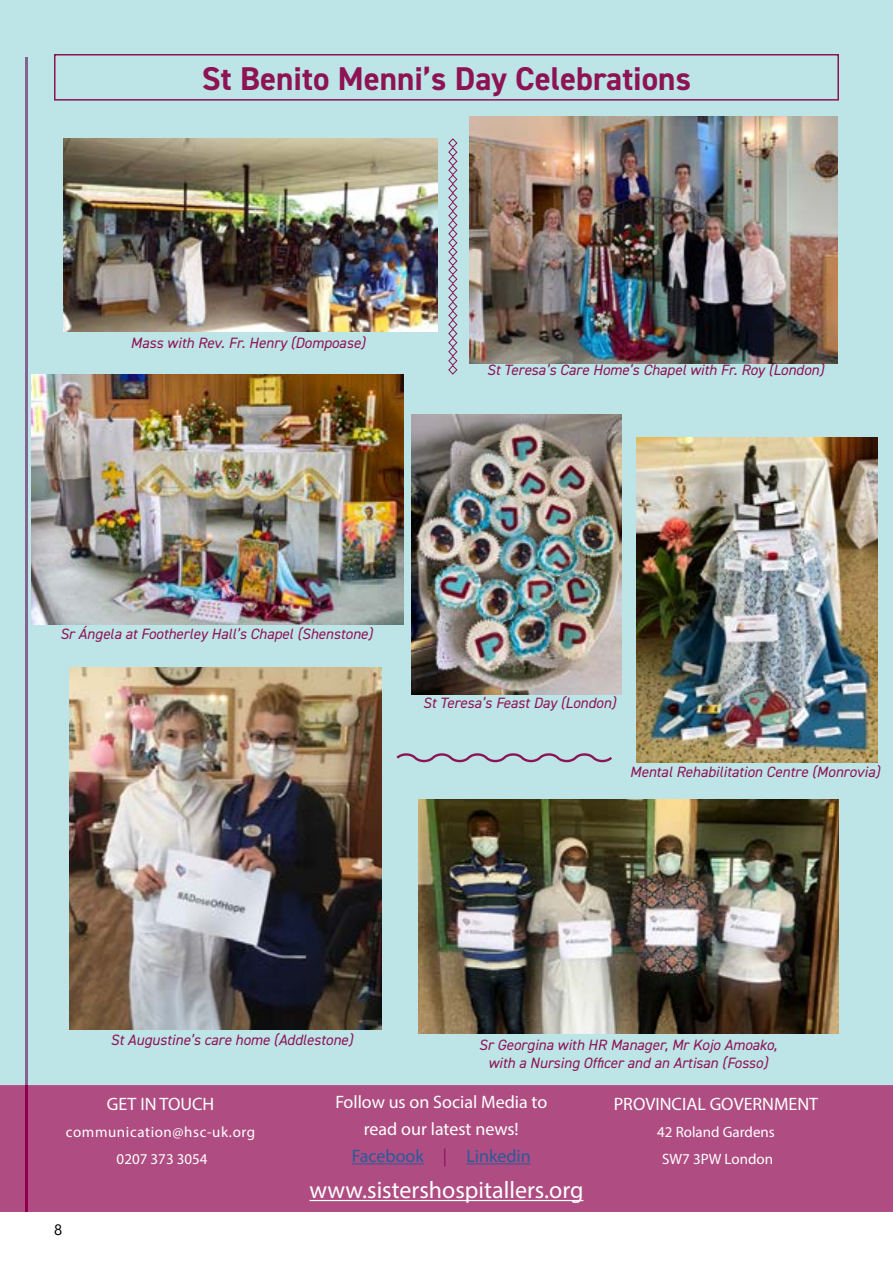
<style>
.page{position:relative;width:893px;height:1263px;background:#fff}
.page>*{position:absolute;margin:0;border:0;box-sizing:border-box;transform-origin:0 0}
.t1{font:700 33px "DIN2014";color:#8d1354}
.t2{font:24px "Myriad Pro";color:#fff}
.t3{font:18px/27px "Myriad Pro";color:#fff;text-align:center}
.t4{font:italic 15px/18px "DIN2014";color:#8d1354;text-align:center}
.t5{font:15px/27px "Myriad Pro";letter-spacing:.04em;color:#fff;text-align:center}
.t6{font:15px/27px "Myriad Pro";color:#fff;text-align:center}
.t7{font:15px "Segoe UI";color:#000}
.s1{color:#275b9b}
.s2{color:#8b1556}
</style>
<div class="page">
<div style="left:0;top:0;width:893px;height:1084px;background:#bde4e7"></div>
<img style="left:470px;top:116px;width:367px;height:248px">
<img style="left:63px;top:138px;width:374px;height:194px">
<img style="left:418px;top:799px;width:421px;height:235px">
<img style="left:412px;top:415px;width:209px;height:279px">
<img style="left:637px;top:438px;width:240px;height:324px">
<img style="left:69px;top:668px;width:312px;height:361px">
<div style="left:0;top:1085px;width:893px;height:127px;background:#af4d82"></div>
<hr style="left:310px;top:1200px;width:273px;height:1px;background:#fff">
<svg style="left:448px;top:138px;width:10px;height:237px"></svg>
<div style="left:54px;top:54px;width:785px;height:47px;border:2px solid #8b1455"></div>
<img style="left:32px;top:375px;width:371px;height:249px">
<hr style="left:352px;top:1163px;width:72px;height:1px;background:#275b9b">
<hr style="left:466px;top:1163px;width:65px;height:1px;background:#275b9b">
<svg style="left:396px;top:753px;width:216px;height:10px"></svg>
<h1 class="t1" style="left:202px;top:57px;width:490px">St Benito Menni’s Day Celebrations</h1>
<p class="t4" style="left:131px;top:333px;width:236px">Mass with Rev. Fr. Henry (Dompoase)</p>
<p class="t4" style="left:487px;top:361px;width:338px">St Teresa’s Care Home’s Chapel with Fr. Roy (London)</p>
<p class="t4" style="left:60px;top:624px;width:314px">Sr Ángela at Footherley Hall’s Chapel (Shenstone)</p>
<p class="t4" style="left:423px;top:694px;width:195px">St Teresa’s Feast Day (London)</p>
<p class="t4" style="left:630px;top:763px;width:252px">Mental Rehabilitation Centre (Monrovia)</p>
<p class="t4" style="left:110px;top:1031px;width:244px">St Augustine’s care home (Addlestone)</p>
<p class="t4" style="left:479px;top:1036px;width:300px">Sr Georgina with HR Manager, Mr Kojo Amoako, with a Nursing Officer and an Artisan (Fosso)</p>
<p class="t3" style="left:107px;top:1090px;width:109px">GET IN TOUCH</p>
<p class="t5" style="left:66px;top:1118px;width:191px">communication@hsc-uk.org<br>0207 373 3054</p>
<p class="t7" style="left:54px;top:1215px;width:10px">8</p>
<p class="t3" style="left:335px;top:1088px;width:214px">Follow us on Social Media to read our latest news!<br><span class="s1">Facebook</span> <span class="s2">|</span> <span class="s1">Linkedin</span></p>
<h2 class="t2" style="left:310px;top:1175px;width:275px">www.sistershospitallers.org</h2>
<p class="t3" style="left:614px;top:1090px;width:206px">PROVINCIAL GOVERNMENT</p>
<p class="t6" style="left:657px;top:1118px;width:119px">42 Roland Gardens<br>SW7 3PW London</p>
</div>
